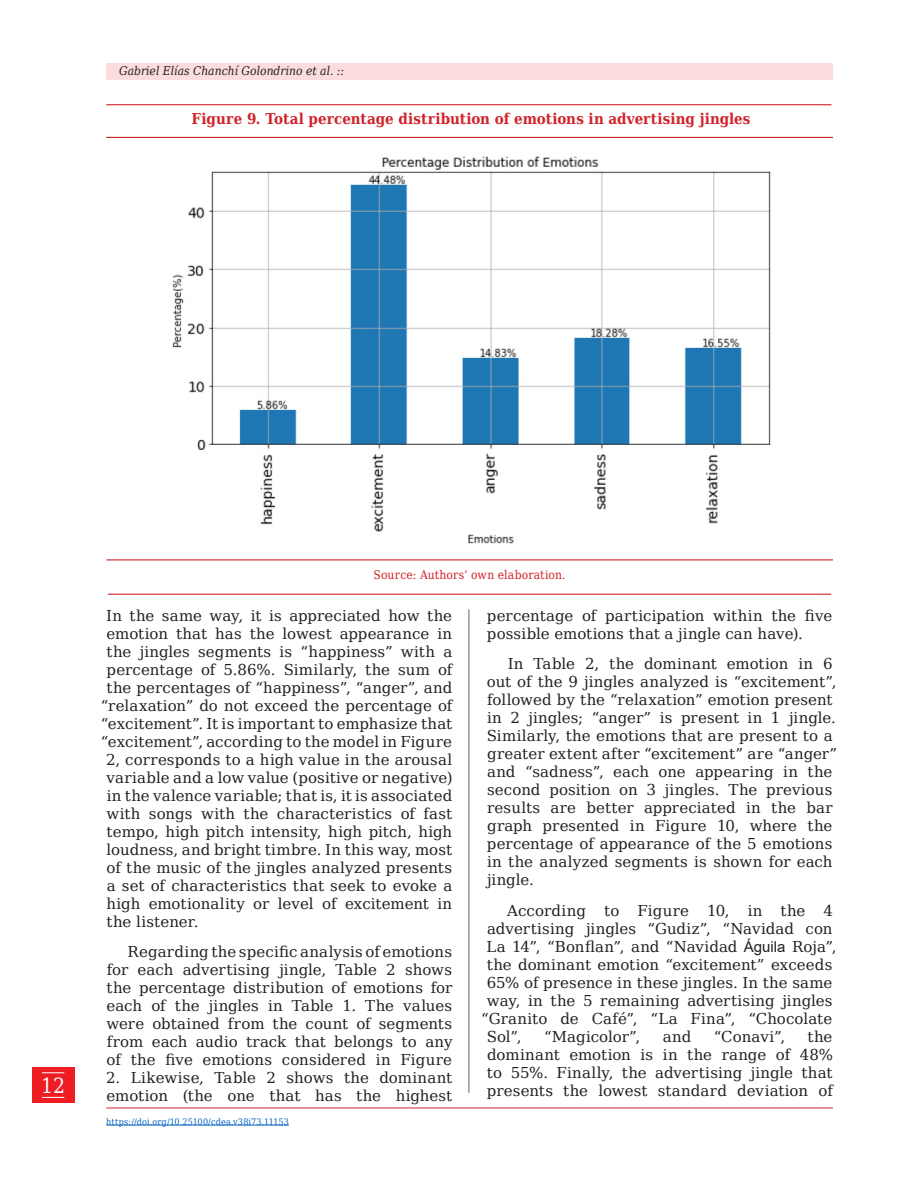
<style>
.page{position:relative;width:918px;height:1188px;background:#fff}
.page>*{position:absolute;margin:0;border:0;box-sizing:border-box;transform-origin:0 0}
.t1{font:21px "DejaVu Serif Condensed";color:#fff}
.cuerpo_de_texto{font:15px/18px "DejaVu Serif";letter-spacing:.005em;color:#231f20}
.Titulo_figura{font:700 15px "DejaVu Serif Condensed";letter-spacing:.005em;color:#d1232a}
.t2{font:italic 12px "DejaVu Serif Condensed";color:#231f20}
.Pie_de_imagen{font:12px "DejaVu Serif Condensed";letter-spacing:.015em;color:#d1232a}
.fechas{font:9px "DejaVu Serif Condensed";letter-spacing:.01em;color:#0563c1}
.s1{font-family:"Arial"}
</style>
<div class="page">
<div style="left:32px;top:1067px;width:42px;height:36px;background:#ee1d23"></div>
<svg style="left:42px;top:1072px;width:22px;height:1px"></svg>
<svg style="left:42px;top:1097px;width:22px;height:1px"></svg>
<div style="left:106px;top:63px;width:727px;height:17px;background:#fcddde"></div>
<hr style="left:468px;top:609px;width:2px;height:484px;background:#939598">
<hr style="left:106px;top:1108px;width:727px;height:1px;background:#d1232a">
<hr style="left:106px;top:1125px;width:183px;height:1px;background:#0563c1">
<hr style="left:106px;top:104px;width:725px;height:1px;background:#d1232a">
<hr style="left:106px;top:137px;width:727px;height:1px;background:#d1232a">
<hr style="left:106px;top:559px;width:727px;height:1px;background:#d1232a">
<hr style="left:108px;top:594px;width:723px;height:1px;background:#d1232a">
<img style="left:172px;top:156px;width:599px;height:388px">
<p class="t2" style="left:119px;top:61px;width:227px">Gabriel Elías Chanchí Golondrino et al. ::</p>
<p class="Titulo_figura" style="left:192px;top:107px;width:560px">Figure 9. Total percentage distribution of emotions in advertising jingles</p>
<p class="t1" style="left:41px;top:1069px;width:26px">12</p>
<p class="Pie_de_imagen" style="left:374px;top:565px;width:194px">Source: Authors’ own elaboration.</p>
<p class="cuerpo_de_texto" style="left:106px;top:606px;width:347px">In the same way, it is appreciated how the</p>
<p class="cuerpo_de_texto" style="left:107px;top:624px;width:347px">emotion that has the lowest appearance in</p>
<p class="cuerpo_de_texto" style="left:107px;top:642px;width:347px">the jingles segments is “happiness” with a</p>
<p class="cuerpo_de_texto" style="left:107px;top:660px;width:347px">percentage of 5.86%. Similarly, the sum of</p>
<p class="cuerpo_de_texto" style="left:107px;top:678px;width:347px">the percentages of “happiness”, “anger”, and</p>
<p class="cuerpo_de_texto" style="left:101px;top:696px;width:353px">“relaxation” do not exceed the percentage of</p>
<p class="cuerpo_de_texto" style="left:101px;top:714px;width:353px">“excitement”. It is important to emphasize that</p>
<p class="cuerpo_de_texto" style="left:101px;top:732px;width:353px">“excitement”, according to the model in Figure</p>
<p class="cuerpo_de_texto" style="left:106px;top:750px;width:348px">2, corresponds to a high value in the arousal</p>
<p class="cuerpo_de_texto" style="left:106px;top:768px;width:348px">variable and a low value (positive or negative)</p>
<p class="cuerpo_de_texto" style="left:107px;top:786px;width:347px">in the valence variable; that is, it is associated</p>
<p class="cuerpo_de_texto" style="left:106px;top:804px;width:347px">with songs with the characteristics of fast</p>
<p class="cuerpo_de_texto" style="left:107px;top:822px;width:347px">tempo, high pitch intensity, high pitch, high</p>
<p class="cuerpo_de_texto" style="left:107px;top:840px;width:347px">loudness, and bright timbre. In this way, most</p>
<p class="cuerpo_de_texto" style="left:107px;top:858px;width:347px">of the music of the jingles analyzed presents</p>
<p class="cuerpo_de_texto" style="left:107px;top:876px;width:347px">a set of characteristics that seek to evoke a</p>
<p class="cuerpo_de_texto" style="left:107px;top:894px;width:347px">high emotionality or level of excitement in</p>
<p class="cuerpo_de_texto" style="left:107px;top:912px;width:94px">the listener.</p>
<p class="cuerpo_de_texto" style="left:106px;top:943px;width:348px;text-align:justify;text-indent:21px">Regarding the specific analysis of emotions for each advertising jingle, Table 2 shows the percentage distribution of emotions for each of the jingles in Table 1. The values were obtained from the count of segments from each audio track that belongs to any of the five emotions considered in Figure</p>
<p class="cuerpo_de_texto" style="left:106px;top:1069px;width:348px">2. Likewise, Table 2 shows the dominant emotion (the one that has the highest</p>
<p class="fechas" style="left:106px;top:1115px;width:184px">https://doi.org/10.25100/cdea.v38i73.11153</p>
<p class="cuerpo_de_texto" style="left:487px;top:606px;width:347px">percentage of participation within the five possible emotions that a jingle can have).</p>
<p class="cuerpo_de_texto" style="left:487px;top:655px;width:352px;text-indent:21px">In Table 2, the dominant emotion in 6 out of the 9 jingles analyzed is “excitement”, followed by the “relaxation” emotion present in 2 jingles; “anger” is present in 1 jingle.<br>Similarly, the emotions that are present to a greater extent after “excitement” are “anger” and “sadness”, each one appearing in the second position on 3 jingles. The previous results are better appreciated in the bar graph presented in Figure 10, where the percentage of appearance of the 5 emotions in the analyzed segments is shown for each jingle.</p>
<p class="cuerpo_de_texto" style="left:507px;top:902px;width:327px">According to Figure 10, in the 4</p>
<p class="cuerpo_de_texto" style="left:487px;top:920px;width:347px">advertising jingles “Gudiz”, “Navidad con</p>
<p class="cuerpo_de_texto" style="left:487px;top:938px;width:351px">La 14”, “Bonflan”, and “Navidad <span class="s1">Águila</span> Roja”,</p>
<p class="cuerpo_de_texto" style="left:487px;top:956px;width:347px">the dominant emotion “excitement” exceeds</p>
<p class="cuerpo_de_texto" style="left:487px;top:974px;width:347px">65% of presence in these jingles. In the same</p>
<p class="cuerpo_de_texto" style="left:487px;top:992px;width:347px">way, in the 5 remaining advertising jingles</p>
<p class="cuerpo_de_texto" style="left:481px;top:1010px;width:353px">“Granito de Café”, “La Fina”, “Chocolate</p>
<p class="cuerpo_de_texto" style="left:487px;top:1028px;width:36px">Sol”,</p>
<p class="cuerpo_de_texto" style="left:544px;top:1028px;width:98px">“Magicolor”,</p>
<p class="cuerpo_de_texto" style="left:663px;top:1028px;width:30px">and</p>
<p class="cuerpo_de_texto" style="left:714px;top:1028px;width:73px">“Conavi”,</p>
<p class="cuerpo_de_texto" style="left:487px;top:1028px;width:348px;text-align:justify;text-indent:321px">the dominant emotion is in the range of 48% to 55%. Finally, the advertising jingle that presents the lowest standard deviation of</p>
</div>
